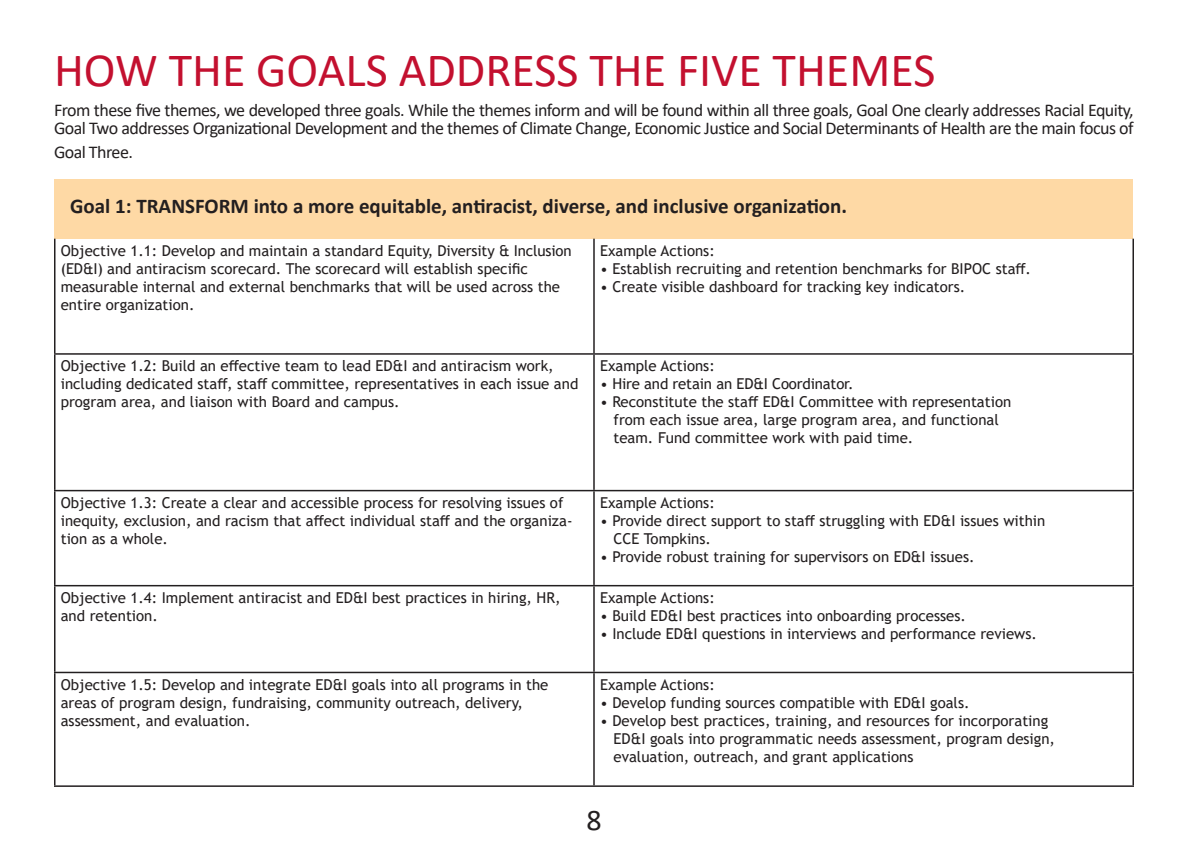
<style>
.page{position:relative;width:1188px;height:864px;background:#fff}
.page>*{position:absolute;margin:0;border:0;box-sizing:border-box;transform-origin:0 0}
.t1{font:48px "Calibri";color:#c3102f}
.t2{font:30px "Calibri";color:#231f20}
.t3{font:700 21px "Calibri";color:#231f20}
.t4{font:18px/18px "Calibri";letter-spacing:-.03em;color:#231f20}
.t5{font:15px/18px "Trebuchet MS";color:#231f20}
</style>
<div class="page">
<div style="left:55px;top:179px;width:1078px;height:60px;background:#fed9a5"></div>
<hr style="left:54px;top:239px;width:2px;height:114px;background:#231f20">
<hr style="left:593px;top:239px;width:2px;height:114px;background:#231f20">
<hr style="left:1132px;top:239px;width:2px;height:114px;background:#231f20">
<hr style="left:54px;top:353px;width:540px;height:2px;background:#231f20">
<hr style="left:54px;top:355px;width:2px;height:135px;background:#231f20">
<hr style="left:594px;top:353px;width:540px;height:2px;background:#231f20">
<hr style="left:593px;top:355px;width:2px;height:135px;background:#231f20">
<hr style="left:1132px;top:355px;width:2px;height:135px;background:#231f20">
<hr style="left:54px;top:490px;width:540px;height:1px;background:#231f20">
<hr style="left:54px;top:491px;width:2px;height:94px;background:#231f20">
<hr style="left:594px;top:490px;width:540px;height:1px;background:#231f20">
<hr style="left:593px;top:491px;width:2px;height:94px;background:#231f20">
<hr style="left:1132px;top:491px;width:2px;height:94px;background:#231f20">
<hr style="left:54px;top:585px;width:540px;height:1px;background:#231f20">
<hr style="left:54px;top:586px;width:2px;height:86px;background:#231f20">
<hr style="left:594px;top:585px;width:540px;height:1px;background:#231f20">
<hr style="left:593px;top:586px;width:2px;height:86px;background:#231f20">
<hr style="left:1132px;top:586px;width:2px;height:86px;background:#231f20">
<hr style="left:54px;top:672px;width:540px;height:1px;background:#231f20">
<hr style="left:54px;top:673px;width:2px;height:112px;background:#231f20">
<hr style="left:594px;top:672px;width:540px;height:1px;background:#231f20">
<hr style="left:593px;top:673px;width:2px;height:112px;background:#231f20">
<hr style="left:1132px;top:673px;width:2px;height:112px;background:#231f20">
<hr style="left:54px;top:785px;width:540px;height:2px;background:#231f20">
<hr style="left:594px;top:785px;width:540px;height:2px;background:#231f20">
<p class="t1" style="left:54px;top:37px;width:883px">HOW THE GOALS ADDRESS THE FIVE THEMES</p>
<p class="t4" style="left:54px;top:100px;width:1081px">From these five themes, we developed three goals. While the themes inform and will be found within all three goals, Goal One clearly addresses Racial Equity,<br>Goal Two addresses Organizational Development and the themes of Climate Change, Economic Justice and Social Determinants of Health are the main focus of</p>
<p class="t4" style="left:54px;top:142px;width:80px">Goal Three.</p>
<p class="t3" style="left:70px;top:191px;width:778px">Goal 1: TRANSFORM into a more equitable, antiracist, diverse, and inclusive organization.</p>
<p class="t5" style="left:61px;top:241px;width:512px">Objective 1.1: Develop and maintain a standard Equity, Diversity &amp; Inclusion (ED&amp;I) and antiracism scorecard. The scorecard will establish specific measurable internal and external benchmarks that will be used across the entire organization.</p>
<p class="t5" style="left:600px;top:241px;width:116px">Example Actions:</p>
<p class="t5" style="left:600px;top:259px;width:432px">• Establish recruiting and retention benchmarks for BIPOC staff.</p>
<p class="t5" style="left:600px;top:277px;width:367px">• Create visible dashboard for tracking key indicators.</p>
<p class="t5" style="left:61px;top:357px;width:519px">Objective 1.2: Build an effective team to lead ED&amp;I and antiracism work, including dedicated staff, staff committee, representatives in each issue and program area, and liaison with Board and campus.</p>
<p class="t5" style="left:600px;top:357px;width:116px">Example Actions:</p>
<p class="t5" style="left:600px;top:375px;width:255px">• Hire and retain an ED&amp;I Coordinator.</p>
<p class="t5" style="left:600px;top:393px;width:413px">• Reconstitute the staff ED&amp;I Committee with representation</p>
<p class="t5" style="left:614px;top:411px;width:387px">from each issue area, large program area, and functional</p>
<p class="t5" style="left:614px;top:429px;width:301px">team. Fund committee work with paid time.</p>
<p class="t5" style="left:61px;top:493px;width:513px">Objective 1.3: Create a clear and accessible process for resolving issues of inequity, exclusion, and racism that affect individual staff and the organiza&shy;tion as a whole.</p>
<p class="t5" style="left:600px;top:493px;width:116px">Example Actions:</p>
<p class="t5" style="left:600px;top:511px;width:447px">• Provide direct support to staff struggling with ED&amp;I issues within</p>
<p class="t5" style="left:614px;top:529px;width:99px">CCE Tompkins.</p>
<p class="t5" style="left:600px;top:547px;width:376px">• Provide robust training for supervisors on ED&amp;I issues.</p>
<p class="t5" style="left:61px;top:588px;width:501px">Objective 1.4: Implement antiracist and ED&amp;I best practices in hiring, HR, and retention.</p>
<p class="t5" style="left:600px;top:588px;width:116px">Example Actions:</p>
<p class="t5" style="left:600px;top:606px;width:368px">• Build ED&amp;I best practices into onboarding processes.</p>
<p class="t5" style="left:600px;top:624px;width:439px">• Include ED&amp;I questions in interviews and performance reviews.</p>
<p class="t5" style="left:61px;top:675px;width:489px">Objective 1.5: Develop and integrate ED&amp;I goals into all programs in the areas of program design, fundraising, community outreach, delivery, assessment, and evaluation.</p>
<p class="t5" style="left:600px;top:675px;width:116px">Example Actions:</p>
<p class="t5" style="left:600px;top:693px;width:371px">• Develop funding sources compatible with ED&amp;I goals.</p>
<p class="t5" style="left:600px;top:711px;width:450px">• Develop best practices, training, and resources for incorporating</p>
<p class="t5" style="left:614px;top:729px;width:443px">ED&amp;I goals into programmatic needs assessment, program design,</p>
<p class="t5" style="left:614px;top:747px;width:302px">evaluation, outreach, and grant applications</p>
<p class="t2" style="left:587px;top:800px;width:17px">8</p>
</div>
